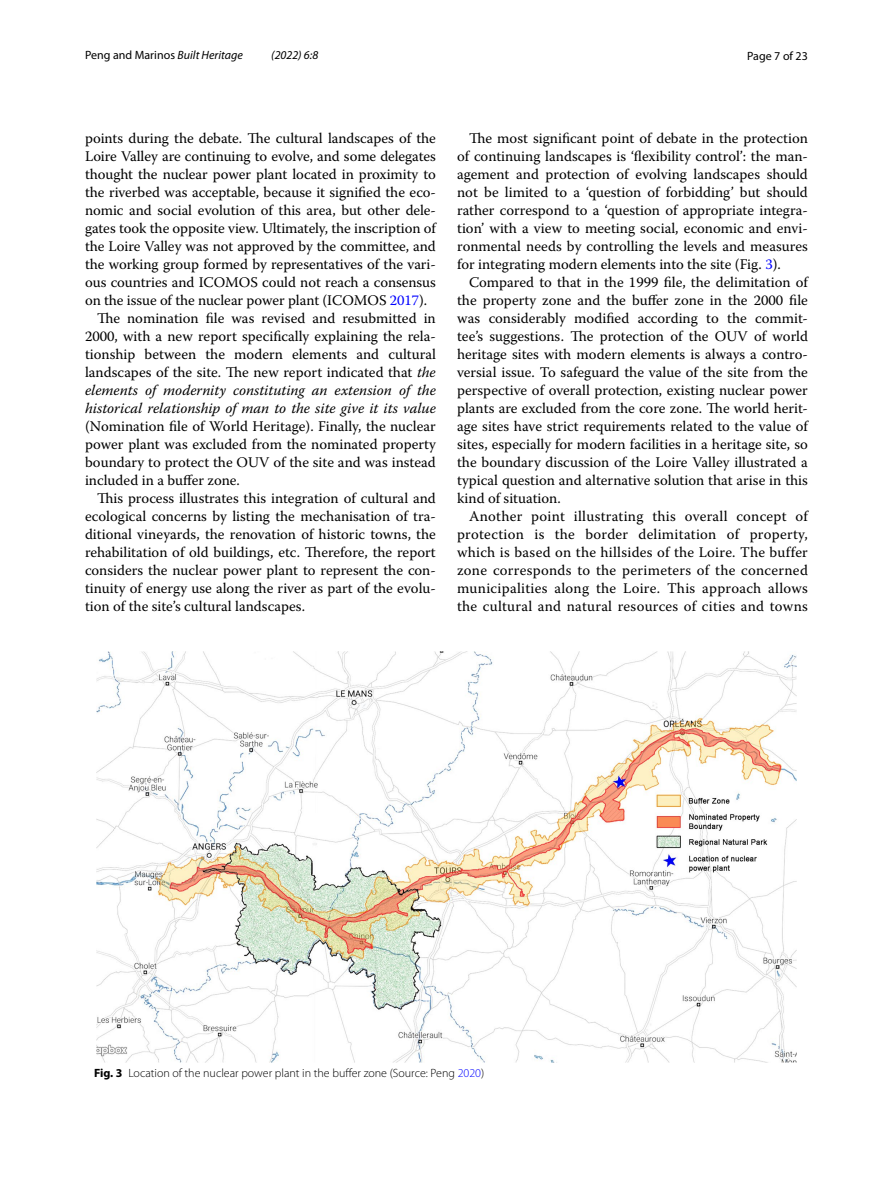
<style>
.page{position:relative;width:893px;height:1187px;background:#fff}
.page>*{position:absolute;margin:0;border:0;box-sizing:border-box;transform-origin:0 0}
.t1{font:14.7px/18px "Warnock Pro";color:#000;text-align:justify}
.t2{font:italic 14.7px "Warnock Pro";color:#000}
.t3{font:300 12px "Myriad Pro";color:#000}
.t4{font:12px "Myriad Pro";color:#000}
.t5{font:italic 12px "Myriad Pro";color:#000}
.s1{font-style:italic}
.s2{color:#00f}
.s3{font-weight:700}
</style>
<div class="page">
<img style="left:96px;top:651px;width:701px;height:411px">
<p class="t4" style="left:85px;top:48px;width:159px">Peng and Marinos <span class="s1">Built Heritage</span></p>
<p class="t5" style="left:271px;top:48px;width:48px">(2022) 6:8</p>
<p class="t4" style="left:747px;top:48px;width:62px">Page 7 of 23</p>
<p class="t1" style="left:85px;top:128px;width:352px">points during the debate. The cultural landscapes of the</p>
<p class="t1" style="left:85px;top:146px;width:352px">Loire Valley are continuing to evolve, and some delegates</p>
<p class="t1" style="left:85px;top:164px;width:352px">thought the nuclear power plant located in proximity to</p>
<p class="t1" style="left:85px;top:182px;width:352px">the riverbed was acceptable, because it signified the eco-</p>
<p class="t1" style="left:85px;top:200px;width:352px">nomic and social evolution of this area, but other dele-</p>
<p class="t1" style="left:85px;top:218px;width:352px">gates took the opposite view. Ultimately, the inscription of</p>
<p class="t1" style="left:85px;top:236px;width:352px">the Loire Valley was not approved by the committee, and</p>
<p class="t1" style="left:85px;top:254px;width:352px">the working group formed by representatives of the vari-</p>
<p class="t1" style="left:85px;top:272px;width:352px">ous countries and ICOMOS could not reach a consensus</p>
<p class="t1" style="left:85px;top:290px;width:344px">on the issue of the nuclear power plant (ICOMOS <span class="s2">2017</span>).</p>
<p class="t1" style="left:97px;top:308px;width:340px">The nomination file was revised and resubmitted in</p>
<p class="t1" style="left:85px;top:326px;width:352px">2000, with a new report specifically explaining the rela-</p>
<p class="t1" style="left:85px;top:344px;width:352px">tionship between the modern elements and cultural</p>
<p class="t1" style="left:85px;top:362px;width:352px">landscapes of the site. The new report indicated that <span class="s1">the</span></p>
<p class="t2" style="left:85px;top:381px;width:352px">elements of modernity constituting an extension of the</p>
<p class="t2" style="left:85px;top:399px;width:352px">historical relationship of man to the site give it its value</p>
<p class="t1" style="left:85px;top:416px;width:352px">(Nomination file of World Heritage). Finally, the nuclear power plant was excluded from the nominated property boundary to protect the OUV of the site and was instead included in a buffer zone.</p>
<p class="t1" style="left:85px;top:488px;width:352px;text-indent:12px">This process illustrates this integration of cultural and ecological concerns by listing the mechanisation of tra&shy;ditional vineyards, the renovation of historic towns, the rehabilitation of old buildings, etc. Therefore, the report considers the nuclear power plant to represent the con&shy;tinuity of energy use along the river as part of the evolu&shy;tion of the site’s cultural landscapes.</p>
<p class="t1" style="left:457px;top:128px;width:352px;text-indent:12px">The most significant point of debate in the protection of continuing landscapes is ‘flexibility control’: the man&shy;agement and protection of evolving landscapes should not be limited to a ‘question of forbidding’ but should rather correspond to a ‘question of appropriate integra&shy;tion’ with a view to meeting social, economic and envi&shy;ronmental needs by controlling the levels and measures for integrating modern elements into the site (Fig. <span class="s2">3</span>).</p>
<p class="t1" style="left:457px;top:272px;width:352px;text-indent:12px">Compared to that in the 1999 file, the delimitation of the property zone and the buffer zone in the 2000 file was considerably modified according to the commit&shy;tee’s suggestions. The protection of the OUV of world heritage sites with modern elements is always a contro&shy;versial issue. To safeguard the value of the site from the perspective of overall protection, existing nuclear power plants are excluded from the core zone. The world herit&shy;age sites have strict requirements related to the value of sites, especially for modern facilities in a heritage site, so the boundary discussion of the Loire Valley illustrated a typical question and alternative solution that arise in this kind of situation.</p>
<p class="t1" style="left:457px;top:506px;width:352px;text-indent:12px">Another point illustrating this overall concept of protection is the border delimitation of property, which is based on the hillsides of the Loire. The buffer zone corresponds to the perimeters of the concerned municipalities along the Loire. This approach allows the cultural and natural resources of cities and towns</p>
<p class="t3" style="left:94px;top:1066px;width:392px"><span class="s3">Fig. 3</span> Location of the nuclear power plant in the buffer zone (Source: Peng <span class="s2">2020</span>)</p>
</div>
